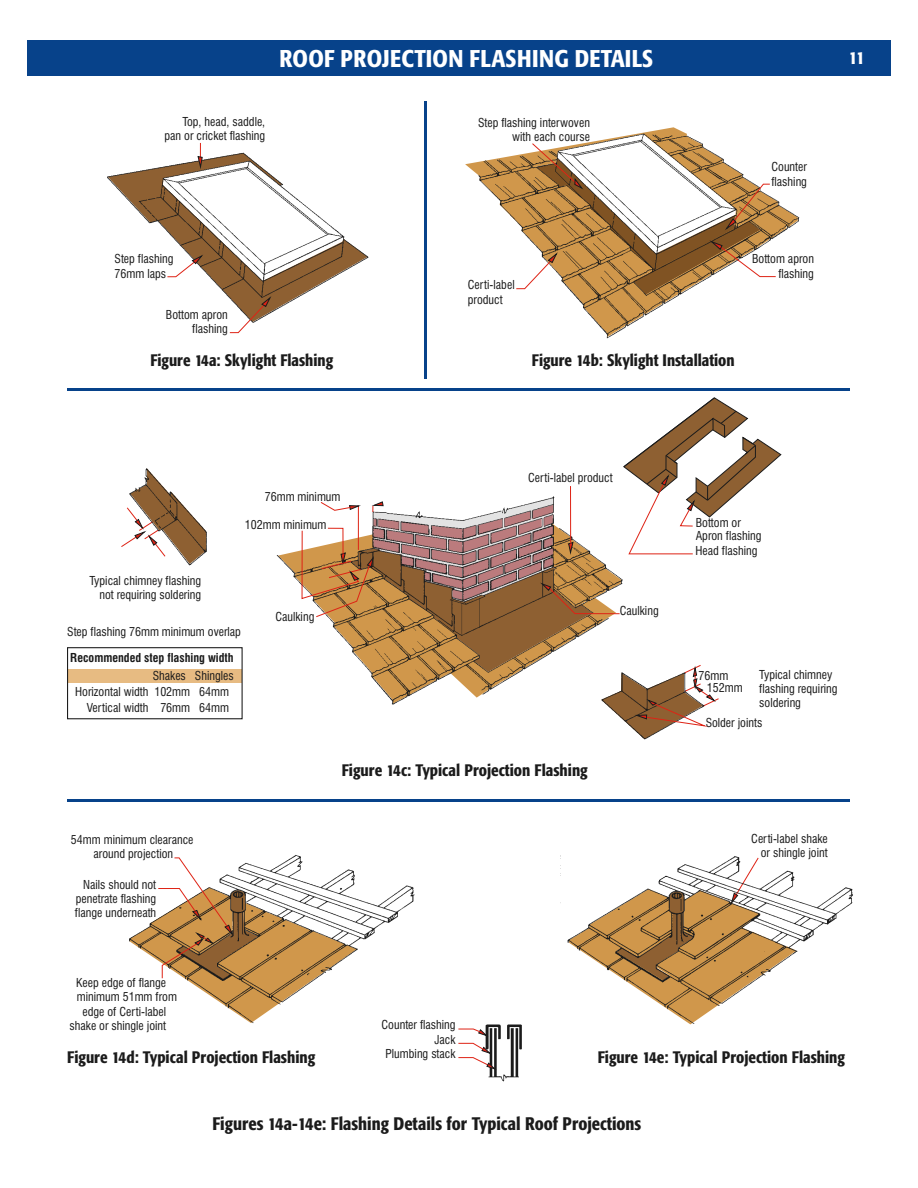
<style>
.page{position:relative;width:918px;height:1188px;background:#fff}
.page>*{position:absolute;margin:0;border:0;box-sizing:border-box;transform-origin:0 0}
.t1{font:500 condensed 24px "Formata";letter-spacing:.01em;color:#fff}
.t2{font:500 condensed 18px "Formata";color:#1b1b1b}
.t3{font:500 condensed 18px "Formata";color:#fff}
.t4{font:500 condensed 16.5px "Formata";color:#1b1b1b}
.t5{font:condensed 12px/14.4px "Swiss 721 BT";color:#1b1b1b;text-align:right}
.t6{font:700 condensed 12px "Swiss 721 BT";color:#1b1b1b}
</style>
<div class="page">
<div style="left:67px;top:669px;width:175px;height:14px;background:#e7bb82"></div>
<div style="left:27px;top:40px;width:864px;height:36px;background:#07428a"></div>
<img style="left:129px;top:855px;width:286px;height:95px">
<img style="left:485px;top:1024px;width:37px;height:58px">
<svg style="left:458px;top:1028px;width:30px;height:8px"></svg>
<svg style="left:458px;top:1043px;width:38px;height:27px"></svg>
<img style="left:567px;top:856px;width:286px;height:169px">
<svg style="left:569px;top:857px;width:227px;height:167px"></svg>
<svg style="left:130px;top:857px;width:227px;height:166px"></svg>
<img style="left:108px;top:142px;width:261px;height:171px">
<svg style="left:167px;top:255px;width:36px;height:23px"></svg>
<svg style="left:229px;top:297px;width:42px;height:36px"></svg>
<svg style="left:198px;top:143px;width:5px;height:25px"></svg>
<img style="left:123px;top:468px;width:84px;height:98px">
<img style="left:276px;top:550px;width:25px;height:35px">
<hr style="left:68px;top:388px;width:782px;height:2px;background:#07428a">
<hr style="left:424px;top:101px;width:2px;height:278px;background:#07428a">
<hr style="left:68px;top:799px;width:782px;height:2px;background:#07428a">
<div style="left:67px;top:647px;width:176px;height:72px;border:1px solid #1b1b1b"></div>
<img style="left:470px;top:129px;width:330px;height:210px">
<svg style="left:301px;top:397px;width:481px;height:342px"></svg>
<svg style="left:516px;top:143px;width:260px;height:152px"></svg>
<h1 class="t1" style="left:279px;top:49px;width:375px">ROOF PROJECTION FLASHING DETAILS</h1>
<p class="t5" style="left:165px;top:115px;width:102px">Top, head, saddle, pan or cricket flashing</p>
<p class="t5" style="left:478px;top:116px;width:113px">Step flashing interwoven with each course</p>
<p class="t5" style="left:771px;top:161px;width:37px;text-align:left">Counter flashing</p>
<p class="t5" style="left:115px;top:253px;width:60px;text-align:left">Step flashing<br>76mm laps</p>
<p class="t5" style="left:166px;top:309px;width:63px">Bottom apron flashing</p>
<p class="t5" style="left:468px;top:279px;width:48px;text-align:left">Certi-label product</p>
<h3 class="t4" style="left:150px;top:353px;width:184px">Figure 14a: Skylight Flashing</h3>
<h3 class="t4" style="left:532px;top:353px;width:204px">Figure 14b: Skylight Installation</h3>
<p class="t5" style="left:752px;top:253px;width:63px">Bottom apron flashing</p>
<h2 class="t3" style="left:849px;top:51px;width:17px">11</h2>
<p class="t5" style="left:265px;top:490px;width:77px">76mm minimum</p>
<p class="t5" style="left:90px;top:575px;width:113px">Typical chimney flashing not requiring soldering</p>
<p class="t5" style="left:245px;top:519px;width:83px">102mm minimum</p>
<p class="t5" style="left:275px;top:611px;width:40px">Caulking</p>
<p class="t5" style="left:67px;top:626px;width:175px">Step flashing 76mm minimum overlap</p>
<p class="t6" style="left:70px;top:653px;width:165px">Recommended step flashing width</p>
<p class="t5" style="left:153px;top:669px;width:82px">Shakes Shingles</p>
<p class="t5" style="left:154px;top:685px;width:37px">102mm</p>
<p class="t5" style="left:75px;top:685px;width:75px">Horizontal width</p>
<p class="t5" style="left:199px;top:685px;width:31px">64mm</p>
<p class="t5" style="left:87px;top:701px;width:63px">Vertical width</p>
<p class="t5" style="left:160px;top:701px;width:31px">76mm</p>
<p class="t5" style="left:199px;top:701px;width:31px">64mm</p>
<p class="t5" style="left:528px;top:472px;width:86px">Certi-label product</p>
<p class="t5" style="left:620px;top:604px;width:40px">Caulking</p>
<p class="t5" style="left:71px;top:833px;width:124px;text-align:center">54mm minimum clearance around projection</p>
<p class="t5" style="left:75px;top:878px;width:83px;text-align:justify;text-indent:8px">Nails should not penetrate flashing flange underneath</p>
<h3 class="t4" style="left:342px;top:764px;width:248px">Figure 14c: Typical Projection Flashing</h3>
<p class="t5" style="left:696px;top:518px;width:67px;line-height:12.6px;text-align:left">Bottom or<br>Apron flashing</p>
<p class="t5" style="left:696px;top:545px;width:63px">Head flashing</p>
<p class="t5" style="left:707px;top:671px;width:37px;line-height:12.1px;text-align:left;text-indent:-8px">76mm<br>152mm</p>
<p class="t5" style="left:759px;top:668px;width:80px;text-align:left">Typical chimney flashing requiring soldering</p>
<p class="t5" style="left:706px;top:717px;width:58px">Solder joints</p>
<p class="t5" style="left:751px;top:833px;width:78px">Certi-label shake or shingle joint</p>
<p class="t5" style="left:76px;top:977px;width:91px">Keep edge of flange</p>
<p class="t5" style="left:77px;top:991px;width:102px">minimum 51mm from</p>
<p class="t5" style="left:82px;top:1005px;width:85px">edge of Certi-label</p>
<p class="t5" style="left:70px;top:1020px;width:98px">shake or shingle joint</p>
<p class="t5" style="left:381px;top:1019px;width:76px">Counter flashing<br>Jack<br>Plumbing stack</p>
<h3 class="t4" style="left:67px;top:1051px;width:250px">Figure 14d: Typical Projection Flashing</h3>
<h3 class="t4" style="left:598px;top:1051px;width:249px">Figure 14e: Typical Projection Flashing</h3>
<h2 class="t2" style="left:212px;top:1116px;width:430px">Figures 14a-14e: Flashing Details for Typical Roof Projections</h2>
</div>
